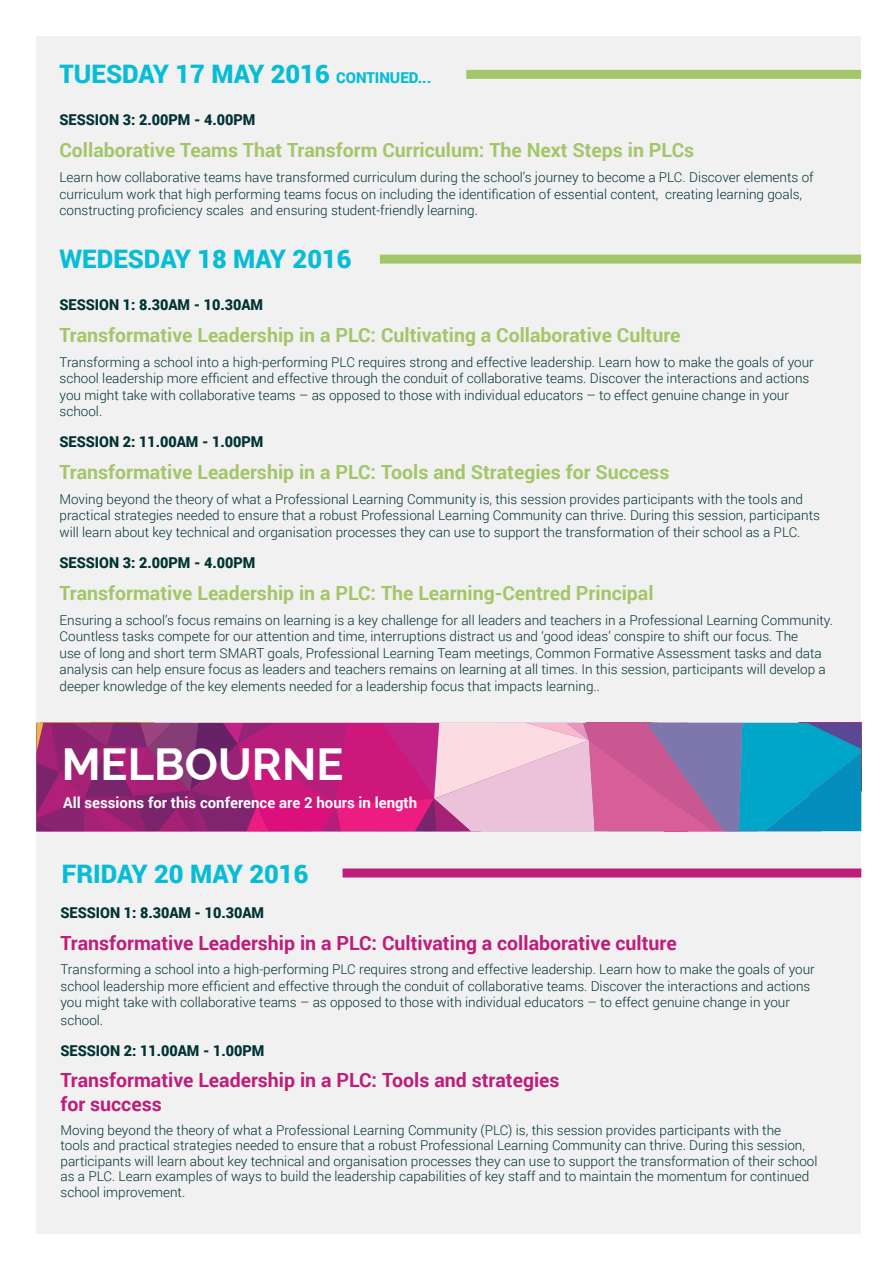
<style>
.page{position:relative;width:893px;height:1263px;background:#fff}
.page>*{position:absolute;margin:0;border:0;box-sizing:border-box;transform-origin:0 0}
.t1{font:700 45px "Raleway";color:#fff}
.t2{font:900 25.5px "Roboto";color:#07bdd6}
.t3{font:700 19.5px "Roboto";color:#a3c668}
.t4{font:700 19.5px/23.4px "Roboto";color:#be1d79}
.t5{font:900 15px "Roboto";color:#013333;scale:.96 1}
.t6{font:700 15px "Roboto";color:#fff}
.t7{font:300 13.5px/16.5px "Roboto";color:#013333}
.s1{font-size:15px}
</style>
<div class="page">
<div style="left:37px;top:36px;width:824px;height:1197px;background:#f1f1f2"></div>
<div style="left:466px;top:70px;width:395px;height:9px;background:#a3c668"></div>
<div style="left:380px;top:255px;width:481px;height:9px;background:#a3c668"></div>
<svg style="left:37px;top:723px;width:824px;height:108px;background:#a15d9b"></svg>
<div style="left:343px;top:868px;width:518px;height:9px;background:#be1d79"></div>
<h2 class="t2" style="left:60px;top:56px;width:373px">TUESDAY 17 MAY 2016 <span class="s1">CONTINUED...</span></h2>
<p class="t5" style="left:60px;top:109px;width:206px">SESSION 3: 2.00PM - 4.00PM</p>
<h3 class="t3" style="left:60px;top:136px;width:636px">Collaborative Teams That Transform Curriculum: The Next Steps in PLCs</h3>
<p class="t7" style="left:60px;top:169px;width:756px">Learn how collaborative teams have transformed curriculum during the school’s journey to become a PLC. Discover elements of curriculum work that high performing teams focus on including the identification of essential content, creating learning goals, constructing proficiency scales and ensuring student-friendly learning.</p>
<h2 class="t2" style="left:60px;top:241px;width:294px">WEDESDAY 18 MAY 2016</h2>
<p class="t5" style="left:60px;top:294px;width:214px">SESSION 1: 8.30AM - 10.30AM</p>
<h3 class="t3" style="left:60px;top:321px;width:622px">Transformative Leadership in a PLC: Cultivating a Collaborative Culture</h3>
<p class="t7" style="left:60px;top:353px;width:756px">Transforming a school into a high-performing PLC requires strong and effective leadership. Learn how to make the goals of your school leadership more efficient and effective through the conduit of collaborative teams. Discover the interactions and actions you might take with collaborative teams – as opposed to those with individual educators – to effect genuine change in your school.</p>
<p class="t5" style="left:60px;top:431px;width:214px">SESSION 2: 11.00AM - 1.00PM</p>
<h3 class="t3" style="left:60px;top:458px;width:611px">Transformative Leadership in a PLC: Tools and Strategies for Success</h3>
<p class="t7" style="left:60px;top:490px;width:762px">Moving beyond the theory of what a Professional Learning Community is, this session provides participants with the tools and practical strategies needed to ensure that a robust Professional Learning Community can thrive. During this session, participants will learn about key technical and organisation processes they can use to support the transformation of their school as a PLC.</p>
<p class="t5" style="left:60px;top:552px;width:206px">SESSION 3: 2.00PM - 4.00PM</p>
<h3 class="t3" style="left:60px;top:579px;width:596px">Transformative Leadership in a PLC: The Learning-Centred Principal</h3>
<p class="t7" style="left:60px;top:611px;width:775px">Ensuring a school’s focus remains on learning is a key challenge for all leaders and teachers in a Professional Learning Community.<br>Countless tasks compete for our attention and time, interruptions distract us and ‘good ideas’ conspire to shift our focus. The<br>use of long and short term SMART goals, Professional Learning Team meetings, Common Formative Assessment tasks and data analysis can help ensure focus as leaders and teachers remains on learning at all times. In this session, participants will develop a deeper knowledge of the key elements needed for a leadership focus that impacts learning..</p>
<h1 class="t1" style="left:62px;top:738px;width:284px">MELBOURNE</h1>
<p class="t6" style="left:63px;top:792px;width:356px">All sessions for this conference are 2 hours in length</p>
<h2 class="t2" style="left:62px;top:856px;width:248px">FRIDAY 20 MAY 2016</h2>
<p class="t5" style="left:60px;top:902px;width:214px">SESSION 1: 8.30AM - 10.30AM</p>
<h3 class="t4" style="left:60px;top:930px;width:618px">Transformative Leadership in a PLC: Cultivating a collaborative culture</h3>
<p class="t7" style="left:60px;top:961px;width:756px">Transforming a school into a high-performing PLC requires strong and effective leadership. Learn how to make the goals of your school leadership more efficient and effective through the conduit of collaborative teams. Discover the interactions and actions you might take with collaborative teams – as opposed to those with individual educators – to effect genuine change in your</p>
<p class="t7" style="left:60px;top:1011px;width:44px">school.</p>
<p class="t5" style="left:60px;top:1039px;width:214px">SESSION 2: 11.00AM - 1.00PM</p>
<h3 class="t4" style="left:60px;top:1068px;width:501px">Transformative Leadership in a PLC: Tools and strategies for success</h3>
<p class="t7" style="left:60px;top:1122px;width:758px;line-height:15.6px">Moving beyond the theory of what a Professional Learning Community (PLC) is, this session provides participants with the<br>tools and practical strategies needed to ensure that a robust Professional Learning Community can thrive. During this session, participants will learn about key technical and organisation processes they can use to support the transformation of their school as a PLC. Learn examples of ways to build the leadership capabilities of key staff and to maintain the momentum for continued school improvement.</p>
</div>
